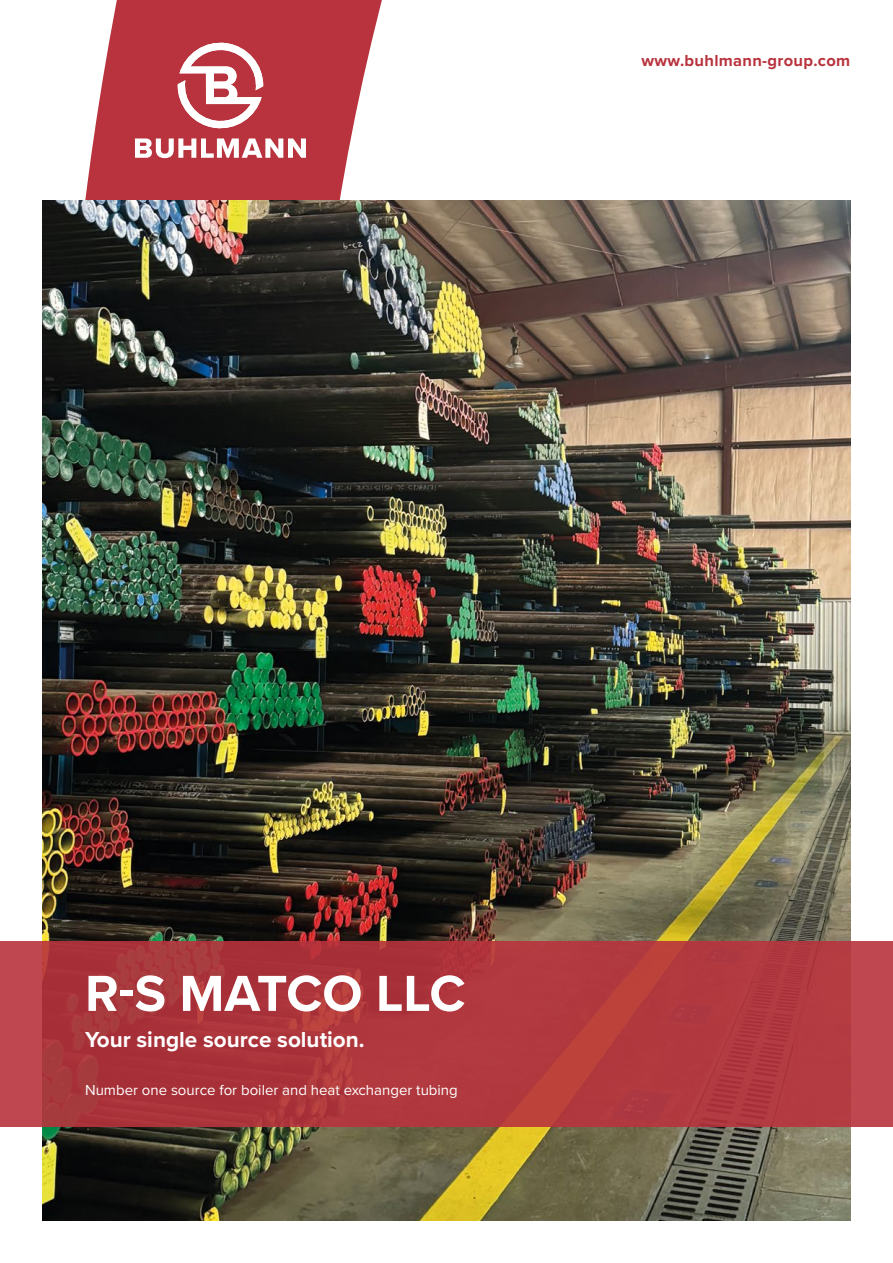
<style>
.page{position:relative;width:893px;height:1263px;background:#fff}
.page>*{position:absolute;margin:0;border:0;box-sizing:border-box;transform-origin:0 0}
.t1{font:700 52.5px "Proxima Nova";letter-spacing:-.01em;color:#fff}
.t2{font:700 22.5px "Proxima Nova";color:#fff}
.t3{font:700 16.5px "Proxima Nova";letter-spacing:.02em;color:#b8333d}
.t4{font:15px "Proxima Nova";color:#fff}
</style>
<div class="page">
<svg style="left:85px;top:0;width:297px;height:200px;fill:#b8333d"></svg>
<svg style="left:177px;top:40px;width:87px;height:91px"></svg>
<svg style="left:135px;top:138px;width:171px;height:20px"></svg>
<img style="left:43px;top:200px;width:807px;height:1020px">
<svg style="left:0;top:941px;width:893px;height:185px;background:#b0383e"></svg>
<p class="t3" style="left:641px;top:48px;width:210px">www.buhlmann-group.com</p>
<h1 class="t1" style="left:85px;top:954px;width:382px">R-S MATCO LLC</h1>
<h2 class="t2" style="left:85px;top:1022px;width:281px">Your single source solution.</h2>
<p class="t4" style="left:85px;top:1079px;width:374px">Number one source for boiler and heat exchanger tubing</p>
</div>
